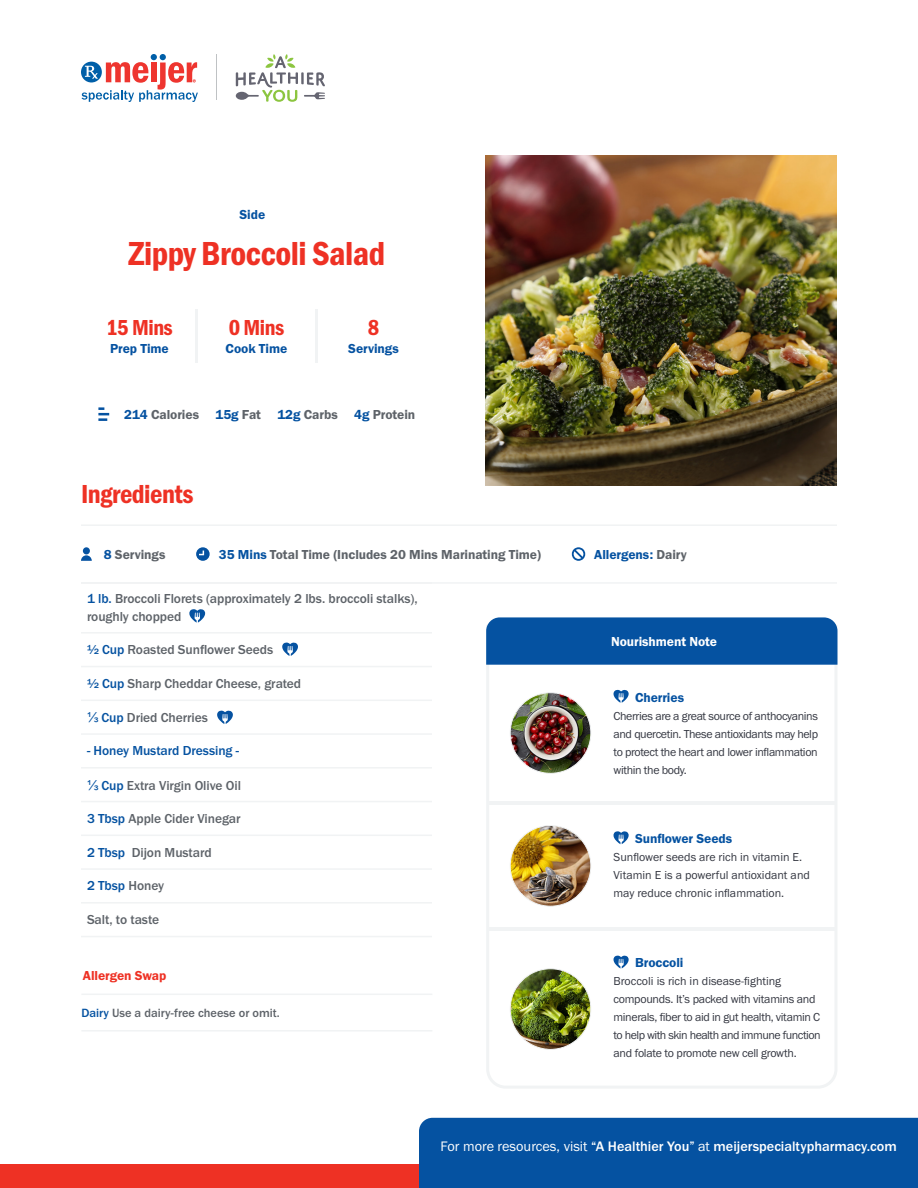
<style>
.page{position:relative;width:918px;height:1188px;background:#fff}
.page>*{position:absolute;margin:0;border:0;box-sizing:border-box;transform-origin:0 0}
.t1{font:34.5px "Franklin Gothic URW Con Dem";letter-spacing:-.015em;color:#ee3124}
.t2{font:27px "Franklin Gothic URW Con Dem";letter-spacing:-.02em;color:#ee3124}
.t3{font:22.5px "Franklin Gothic URW Con Dem";letter-spacing:-.02em;color:#ee3124}
.t4{font:500 14.25px "Franklin Gothic URW";color:#fff}
.t5{font:500 13.5px/18px "Franklin Gothic URW";letter-spacing:-.005em;color:#5e6369}
.t6{font:13.5px "Franklin Gothic URW Dem";letter-spacing:-.005em;color:#5e6369}
.t7{font:13.5px "Franklin Gothic URW Dem";letter-spacing:-.005em;color:#0552a1}
.t8{font:500 13.5px "Franklin Gothic URW";letter-spacing:-.005em;color:#0552a1}
.t9{font:13.5px "Franklin Gothic URW Dem";letter-spacing:-.005em;color:#fff}
.t10{font:13.5px "Franklin Gothic URW Dem";letter-spacing:-.005em;color:#ee3124}
.t11{font:500 12.3px "Franklin Gothic URW";color:#5e6369}
.t12{font:12px/18px "Franklin Gothic URW Boo";letter-spacing:-.02em;color:#343741;text-align:justify}
.t13{font:12px/18px "Franklin Gothic URW Boo";color:#343741}
.s1{color:#0552a1}
.s2{font-family:"Arial";font-weight:400;color:#0552a1}
.s3{color:#5e6369}
.s4{font-family:"Franklin Gothic URW Boo";font-weight:400}
</style>
<div class="page">
<div style="left:0;top:1164px;width:918px;height:24px;background:#ee3124"></div>
<div style="left:419px;top:1118px;width:499px;height:70px;background:#0552a1"></div>
<hr style="left:217px;top:54px;width:1px;height:46px;background:#bfc2c4">
<svg style="left:82px;top:54px;width:116px;height:48px"></svg>
<svg style="left:236px;top:54px;width:89px;height:48px"></svg>
<hr style="left:81px;top:632px;width:351px;height:2px;background:#f1f3f4">
<hr style="left:81px;top:666px;width:351px;height:1px;background:#f1f3f4">
<hr style="left:81px;top:700px;width:351px;height:1px;background:#f1f3f4">
<hr style="left:81px;top:733px;width:351px;height:2px;background:#f1f3f4">
<hr style="left:81px;top:767px;width:351px;height:2px;background:#f1f3f4">
<hr style="left:81px;top:801px;width:351px;height:1px;background:#f1f3f4">
<hr style="left:81px;top:835px;width:351px;height:1px;background:#f1f3f4">
<hr style="left:81px;top:868px;width:351px;height:2px;background:#f1f3f4">
<hr style="left:81px;top:902px;width:351px;height:2px;background:#f1f3f4">
<hr style="left:81px;top:936px;width:351px;height:1px;background:#f1f3f4">
<hr style="left:81px;top:524px;width:756px;height:2px;background:#f1f3f4">
<hr style="left:81px;top:582px;width:756px;height:2px;background:#f1f3f4">
<svg style="left:81px;top:547px;width:11px;height:14px"></svg>
<svg style="left:196px;top:547px;width:14px;height:14px"></svg>
<svg style="left:217px;top:710px;width:16px;height:14px"></svg>
<svg style="left:189px;top:609px;width:16px;height:14px"></svg>
<svg style="left:282px;top:642px;width:16px;height:14px"></svg>
<svg style="left:486px;top:627px;width:352px;height:461px"></svg>
<div style="left:486px;top:617px;width:351px;height:48px;background:#0552a1"></div>
<svg style="left:613px;top:690px;width:16px;height:13px"></svg>
<svg style="left:613px;top:955px;width:16px;height:14px"></svg>
<svg style="left:613px;top:831px;width:16px;height:13px"></svg>
<svg style="left:571px;top:547px;width:15px;height:14px"></svg>
<img style="left:486px;top:156px;width:351px;height:329px">
<hr style="left:81px;top:994px;width:351px;height:1px;background:#f1f3f4">
<hr style="left:81px;top:1030px;width:351px;height:2px;background:#f1f3f4">
<hr style="left:196px;top:309px;width:2px;height:54px;background:#f1f3f4">
<hr style="left:315px;top:309px;width:2px;height:54px;background:#f1f3f4">
<svg style="left:98px;top:407px;width:11px;height:14px"></svg>
<img style="left:510px;top:826px;width:81px;height:80px;border-radius:40px">
<div style="left:510px;top:825px;width:81px;height:81px;border:1px solid #f1f3f4;border-radius:50%"></div>
<img style="left:510px;top:693px;width:81px;height:80px;border-radius:40px">
<div style="left:510px;top:693px;width:81px;height:81px;border:1px solid #f1f3f4;border-radius:50%"></div>
<img style="left:510px;top:969px;width:81px;height:80px;border-radius:40px">
<div style="left:510px;top:969px;width:81px;height:81px;border:1px solid #f1f3f4;border-radius:50%"></div>
<hr style="left:487px;top:801px;width:350px;height:4px;background:#f1f3f4">
<hr style="left:487px;top:927px;width:350px;height:3px;background:#f1f3f4">
<p class="t7" style="left:240px;top:207px;width:27px">Side</p>
<h1 class="t1" style="left:128px;top:231px;width:258px">Zippy Broccoli Salad</h1>
<h3 class="t3" style="left:106px;top:313px;width:68px">15 Mins</h3>
<p class="t7" style="left:110px;top:341px;width:60px">Prep Time</p>
<h3 class="t3" style="left:229px;top:313px;width:57px">0 Mins</h3>
<p class="t7" style="left:226px;top:341px;width:63px">Cook Time</p>
<h3 class="t3" style="left:368px;top:313px;width:13px">8</h3>
<p class="t7" style="left:348px;top:341px;width:52px">Servings</p>
<p class="t6" style="left:124px;top:406px;width:293px"><span class="s1">214</span> Calories <span class="s1">15g</span> Fat <span class="s1">12g</span> Carbs <span class="s1">4g</span> Protein</p>
<h2 class="t2" style="left:81px;top:476px;width:114px">Ingredients</h2>
<p class="t6" style="left:104px;top:546px;width:63px"><span class="s1">8</span> Servings</p>
<p class="t6" style="left:219px;top:546px;width:324px"><span class="s1">35 Mins</span> Total Time (Includes 20 Mins Marinating Time)</p>
<p class="t5" style="left:87px;top:590px;width:332px"><span class="s1">1 lb.</span> Broccoli Florets (approximately 2 lbs. broccoli stalks), roughly chopped</p>
<p class="t5" style="left:87px;top:640px;width:188px"><span class="s1">½ Cup</span> Roasted Sunflower Seeds</p>
<p class="t5" style="left:87px;top:674px;width:216px"><span class="s1">½ Cup</span> Sharp Cheddar Cheese, grated</p>
<p class="t5" style="left:87px;top:708px;width:122px"><span class="s2">⅓</span> <span class="s1">Cup</span> Dried Cherries</p>
<p class="t8" style="left:87px;top:743px;width:154px">- Honey Mustard Dressing -</p>
<p class="t5" style="left:87px;top:776px;width:155px"><span class="s2">⅓</span> <span class="s1">Cup</span> Extra Virgin Olive Oil</p>
<p class="t5" style="left:87px;top:809px;width:155px"><span class="s1">3 Tbsp</span> Apple Cider Vinegar</p>
<p class="t5" style="left:87px;top:843px;width:126px"><span class="s1">2 Tbsp</span> Dijon Mustard</p>
<p class="t8" style="left:87px;top:878px;width:79px">2 Tbsp <span class="s3">Honey</span></p>
<p class="t5" style="left:87px;top:910px;width:74px">Salt, to taste</p>
<p class="t10" style="left:83px;top:967px;width:85px">Allergen Swap</p>
<p class="t11" style="left:81px;top:1005px;width:200px"><span class="s1">Dairy</span> Use a dairy-free cheese or omit.</p>
<p class="t7" style="left:594px;top:546px;width:94px">Allergens: <span class="s3">Dairy</span></p>
<p class="t9" style="left:611px;top:633px;width:107px">Nourishment Note</p>
<p class="t7" style="left:635px;top:689px;width:50px">Cherries</p>
<p class="t12" style="left:614px;top:706px;width:206px">Cherries are a great source of anthocyanins and quercetin. These antioxidants may help to protect the heart and lower inflammation within the body.</p>
<p class="t7" style="left:635px;top:831px;width:99px">Sunflower Seeds</p>
<p class="t13" style="left:614px;top:848px;width:198px">Sunflower seeds are rich in vitamin E.<br>Vitamin E is a powerful antioxidant and may reduce chronic inflammation.</p>
<p class="t7" style="left:635px;top:955px;width:50px">Broccoli</p>
<p class="t12" style="left:614px;top:972px;width:209px;text-align:left">Broccoli is rich in disease-fighting compounds. It’s packed with vitamins and minerals, fiber to aid in gut health, vitamin C to help with skin health and immune function and folate to promote new cell growth.</p>
<p class="t4" style="left:441px;top:1137px;width:458px"><span class="s4">For more resources, visit</span> “A Healthier You” <span class="s4">at</span> meijerspecialtypharmacy.com</p>
</div>
